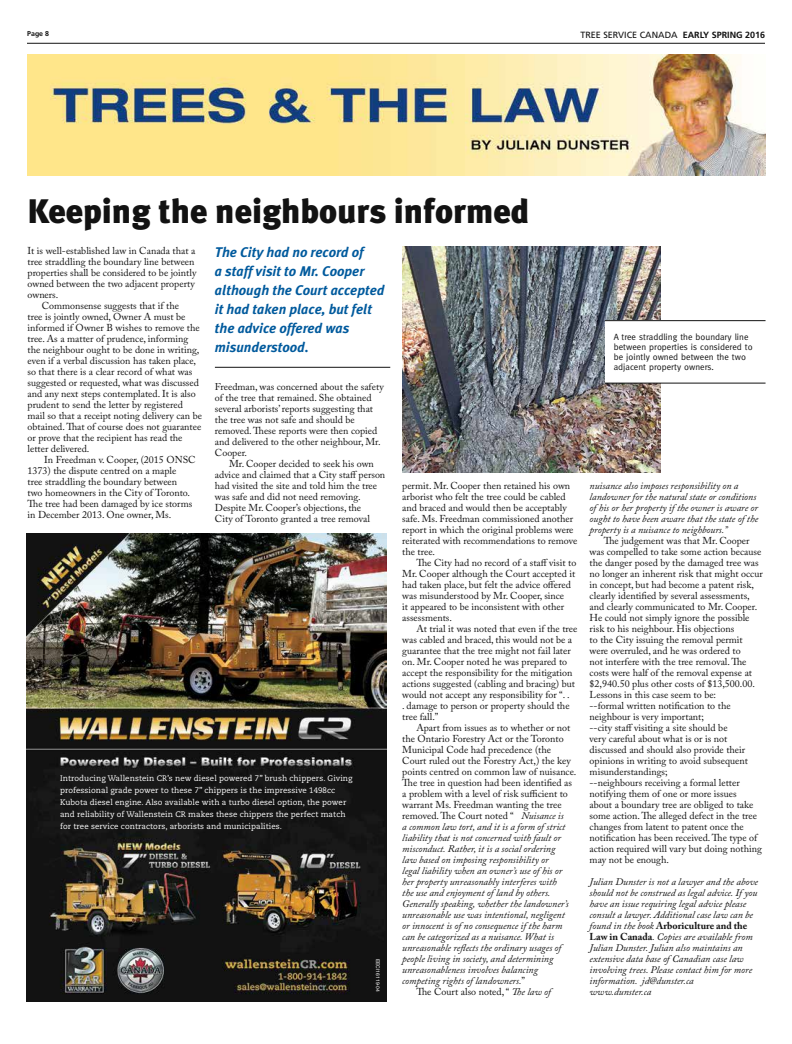
<style>
.page{position:relative;width:792px;height:1044px;background:#fff}
.page>*{position:absolute;margin:0;border:0;box-sizing:border-box;transform-origin:0 0}
.t1{font:900 34px "Meta Plus";color:#121212}
.t2{font:italic 700 14px/19px "Meta Plus";color:#005a9d}
.t3{font:10px/11px "Adobe Caslon Pro";color:#121212}
.t4{font:italic 10px/11px "Adobe Caslon Pro";color:#121212}
.t5{font:9px/10px "Meta";color:#121212}
.t6{font:9px "Frutiger";color:#121212}
.t7{font:8px/12px "Caecilia";letter-spacing:.01em;color:#fff}
.t8{font:700 7px "Frutiger";color:#121212}
.t9{font:5px "Helvetica";color:#fff}
.s1{font-weight:700}
.s2{font-style:italic}
.s3{font-style:normal}
.s4{font-weight:700;font-style:normal}
</style>
<div class="page">
<hr style="left:27px;top:43px;width:738px;height:1px;background:#121212">
<img style="left:28px;top:54px;width:738px;height:121px">
<img style="left:402px;top:246px;width:259px;height:227px">
<div style="left:605px;top:320px;width:161px;height:63px;background:#fff"></div>
<hr style="left:215px;top:367px;width:175px;height:1px;background:#121212">
<hr style="left:605px;top:383px;width:161px;height:1px;background:#121212">
<hr style="left:605px;top:320px;width:161px;height:1px;background:#121212">
<img style="left:26px;top:534px;width:360px;height:468px">
<p class="t8" style="left:27px;top:30px;width:23px">Page 8</p>
<p class="t6" style="left:580px;top:30px;width:186px">TREE SERVICE CANADA <span class="s1">EARLY SPRING 2016</span></p>
<h1 class="t1" style="left:27px;top:191px;width:504px">Keeping the neighbours informed</h1>
<p class="t3" style="left:28px;top:245px;width:169px">It is well-established law in Canada that a</p>
<p class="t3" style="left:28px;top:256px;width:168px">tree straddling the boundary line between</p>
<p class="t3" style="left:28px;top:267px;width:170px">properties shall be considered to be jointly</p>
<p class="t3" style="left:28px;top:278px;width:169px">owned between the two adjacent property</p>
<p class="t3" style="left:28px;top:289px;width:32px">owners.</p>
<p class="t3" style="left:42px;top:300px;width:139px">Commonsense suggests that if the</p>
<p class="t3" style="left:28px;top:311px;width:160px">tree is jointly owned, Owner A must be</p>
<p class="t3" style="left:28px;top:322px;width:174px">informed if Owner B wishes to remove the</p>
<p class="t3" style="left:28px;top:333px;width:162px">tree. As a matter of prudence, informing</p>
<p class="t3" style="left:28px;top:344px;width:173px">the neighbour ought to be done in writing,</p>
<p class="t3" style="left:28px;top:355px;width:170px">even if a verbal discussion has taken place,</p>
<p class="t3" style="left:28px;top:366px;width:166px">so that there is a clear record of what was</p>
<p class="t3" style="left:28px;top:377px;width:173px">suggested or requested, what was discussed</p>
<p class="t3" style="left:28px;top:388px;width:170px">and any next steps contemplated. It is also</p>
<p class="t3" style="left:28px;top:399px;width:157px">prudent to send the letter by registered</p>
<p class="t3" style="left:28px;top:410px;width:176px">mail so that a receipt noting delivery can be</p>
<p class="t3" style="left:28px;top:421px;width:175px">obtained. That of course does not guarantee</p>
<p class="t3" style="left:28px;top:432px;width:157px">or prove that the recipient has read the</p>
<p class="t3" style="left:28px;top:443px;width:63px">letter delivered.</p>
<p class="t3" style="left:44px;top:454px;width:153px">In Freedman v. Cooper, (2015 ONSC</p>
<p class="t3" style="left:28px;top:465px;width:150px">1373) the dispute centred on a maple</p>
<p class="t3" style="left:28px;top:476px;width:151px">tree straddling the boundary between</p>
<p class="t3" style="left:28px;top:487px;width:164px">two homeowners in the City of Toronto.</p>
<p class="t3" style="left:28px;top:498px;width:166px">The tree had been damaged by ice storms</p>
<p class="t3" style="left:28px;top:509px;width:145px">in December 2013. One owner, Ms.</p>
<h2 class="t2" style="left:215px;top:243px;width:171px">The City had no record of<br>a staff visit to Mr. Cooper although the Court accepted it had taken place, but felt the advice offered was misunderstood.</h2>
<p class="t3" style="left:215px;top:381px;width:170px">Freedman, was concerned about the safety of the tree that remained. She obtained several arborists’ reports suggesting that the tree was not safe and should be removed. These reports were then copied and delivered to the other neighbour, Mr.<br>Cooper.</p>
<p class="t3" style="left:215px;top:458px;width:172px;text-indent:14px">Mr. Cooper decided to seek his own advice and claimed that a City staff person had visited the site and told him the tree was safe and did not need removing.<br>Despite Mr. Cooper’s objections, the<br>City of Toronto granted a tree removal</p>
<p class="t7" style="left:60px;top:772px;width:294px">Introducing Wallenstein CR’s new diesel powered 7” brush chippers. Giving professional grade power to these 7” chippers is the impressive 1498cc Kubota diesel engine. Also available with a turbo diesel option, the power and reliability of Wallenstein CR makes these chippers the perfect match for tree service contractors, arborists and municipalities.</p>
<p class="t9" style="left:381px;top:959px;width:34px;rotate:90deg">EECI16119-04</p>
<p class="t3" style="left:402px;top:480px;width:177px">permit. Mr. Cooper then retained his own arborist who felt the tree could be cabled and braced and would then be acceptably safe. Ms. Freedman commissioned another report in which the original problems were reiterated with recommendations to remove the tree.</p>
<p class="t3" style="left:402px;top:557px;width:176px;text-indent:14px">The City had no record of a staff visit to Mr. Cooper although the Court accepted it had taken place, but felt the advice offered was misunderstood by Mr. Cooper, since<br>it appeared to be inconsistent with other assessments.</p>
<p class="t3" style="left:402px;top:623px;width:177px;text-indent:14px">At trial it was noted that even if the tree was cabled and braced, this would not be a guarantee that the tree might not fail later on. Mr. Cooper noted he was prepared to accept the responsibility for the mitigation actions suggested (cabling and bracing) but would not accept any responsibility for “. .<br>. damage to person or property should the tree fall.”</p>
<p class="t3" style="left:416px;top:722px;width:156px">Apart from issues as to whether or not</p>
<p class="t3" style="left:402px;top:733px;width:163px">the Ontario Forestry Act or the Toronto</p>
<p class="t3" style="left:402px;top:744px;width:150px">Municipal Code had precedence (the</p>
<p class="t3" style="left:402px;top:755px;width:170px">Court ruled out the Forestry Act,) the key</p>
<p class="t3" style="left:402px;top:766px;width:176px">points centred on common law of nuisance.</p>
<p class="t3" style="left:402px;top:777px;width:171px">The tree in question had been identified as</p>
<p class="t3" style="left:402px;top:788px;width:167px">a problem with a level of risk sufficient to</p>
<p class="t3" style="left:402px;top:799px;width:161px">warrant Ms. Freedman wanting the tree</p>
<p class="t3" style="left:402px;top:810px;width:163px">removed. The Court noted “ <span class="s2">Nuisance is</span></p>
<p class="t4" style="left:402px;top:821px;width:165px">a common law tort, and it is a form of strict</p>
<p class="t4" style="left:402px;top:832px;width:160px">liability that is not concerned with fault or</p>
<p class="t4" style="left:402px;top:843px;width:155px">misconduct. Rather, it is a social ordering</p>
<p class="t4" style="left:402px;top:854px;width:148px">law based on imposing responsibility or</p>
<p class="t4" style="left:402px;top:865px;width:162px">legal liability when an owner’s use of his or</p>
<p class="t4" style="left:402px;top:876px;width:156px">her property unreasonably interferes with</p>
<p class="t4" style="left:402px;top:887px;width:150px">the use and enjoyment of land by others.</p>
<p class="t4" style="left:402px;top:898px;width:168px">Generally speaking, whether the landowner’s</p>
<p class="t4" style="left:402px;top:909px;width:164px">unreasonable use was intentional, negligent</p>
<p class="t4" style="left:402px;top:920px;width:162px">or innocent is of no consequence if the harm</p>
<p class="t4" style="left:402px;top:931px;width:153px">can be categorized as a nuisance. What is</p>
<p class="t4" style="left:402px;top:942px;width:161px">unreasonable reflects the ordinary usages of</p>
<p class="t4" style="left:402px;top:953px;width:153px">people living in society, and determining</p>
<p class="t4" style="left:402px;top:964px;width:137px">unreasonableness involves balancing</p>
<p class="t4" style="left:402px;top:975px;width:124px">competing rights of landowners.<span class="s3">”</span></p>
<p class="t3" style="left:416px;top:986px;width:136px">The Court also noted, “ <span class="s2">The law of</span></p>
<p class="t5" style="left:614px;top:332px;width:140px">A tree straddling the boundary line between properties is considered to be jointly owned between the two adjacent property owners.</p>
<p class="t4" style="left:590px;top:480px;width:170px">nuisance also imposes responsibility on a landowner for the natural state or conditions of his or her property if the owner is aware or ought to have been aware that the state of the property is a nuisance to neighbours.”</p>
<p class="t3" style="left:590px;top:535px;width:175px;text-indent:14px">The judgement was that Mr. Cooper was compelled to take some action because the danger posed by the damaged tree was no longer an inherent risk that might occur in concept, but had become a patent risk, clearly identified by several assessments, and clearly communicated to Mr. Cooper.<br>He could not simply ignore the possible risk to his neighbour. His objections<br>to the City issuing the removal permit were overruled, and he was ordered to<br>not interfere with the tree removal. The costs were half of the removal expense at $2,940.50 plus other costs of $13,500.00.<br>Lessons in this case seem to be:<br>--formal written notification to the neighbour is very important;<br>--city staff visiting a site should be<br>very careful about what is or is not discussed and should also provide their opinions in writing to avoid subsequent misunderstandings;<br>--neighbours receiving a formal letter notifying them of one or more issues<br>about a boundary tree are obliged to take some action. The alleged defect in the tree changes from latent to patent once the notification has been received. The type of action required will vary but doing nothing may not be enough.</p>
<p class="t4" style="left:590px;top:876px;width:170px">Julian Dunster is not a lawyer and the above should not be construed as legal advice. If you have an issue requiring legal advice please consult a lawyer. Additional case law can be found in the book <span class="s4">Arboriculture and the Law in Canada</span>. Copies are available from Julian Dunster. Julian also maintains an extensive data base of Canadian case law involving trees. Please contact him for more information. jd@dunster.ca<br>www.dunster.ca</p>
</div>
